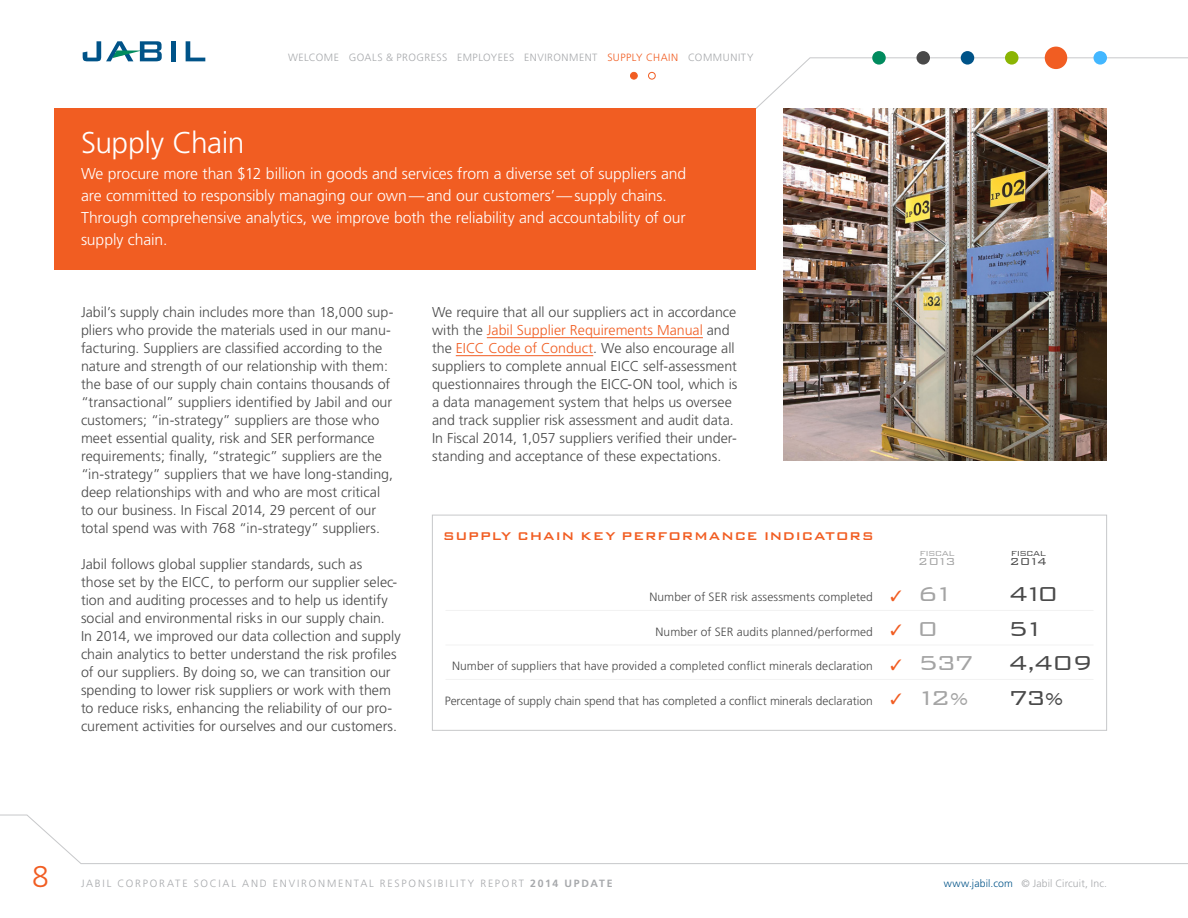
<style>
.page{position:relative;width:1188px;height:918px;background:#fff}
.page>*{position:absolute;margin:0;border:0;box-sizing:border-box;transform-origin:0 0}
.body_text__dk_gray{font:300 30px "Frutiger";letter-spacing:-.015em;color:#fff}
.t1{font:300 30px "Frutiger";color:#f15d22}
.t2{font:300 27px "Bank Gothic BT";letter-spacing:-.11em;color:#494949}
.t3{font:300 27px "Bank Gothic BT";letter-spacing:-.115em;color:#a4a4a4}
.body_text__dk_gray-2{font:300 15.75px/21.8px "Frutiger";letter-spacing:-.005em;color:#fff}
.t4{font:500 15px "Bank Gothic BT";letter-spacing:.025em;color:#f15d22}
.body_text__dk_gray-3{font:300 14.25px/18px "Frutiger";color:#494949}
.t5{font:300 13.5px "Bank Gothic BT";color:#a4a4a4}
.t6{font:300 13.5px "Bank Gothic BT";color:#494949}
.t7{font:300 12px "Frutiger";letter-spacing:.005em;color:#494949}
.t8{font:300 10.5px "Frutiger";letter-spacing:.175em;color:#a7a9ac}
.t9{font:300 10.5px "Frutiger";letter-spacing:.055em;color:#a7a9ac}
.t10{font:300 10.5px "Frutiger";letter-spacing:.01em;color:#a7a9ac}
.t11{font:300 9.75px "Bank Gothic BT";letter-spacing:-.045em;color:#a4a4a4}
.t12{font:300 9.75px "Bank Gothic BT";letter-spacing:-.045em;color:#494949}
.s1{color:#f15d22}
.s2{font-size:22.5px}
.s3{font-weight:700}
.s4{color:#005388}
</style>
<div class="page">
<svg style="left:756px;top:57px;width:432px;height:52px"></svg>
<svg style="left:0;top:814px;width:1188px;height:50px"></svg>
<div style="left:54px;top:108px;width:702px;height:162px;background:#f15d22"></div>
<hr style="left:487px;top:337px;width:216px;height:1px;background:#f15d22">
<hr style="left:456px;top:355px;width:137px;height:1px;background:#f15d22">
<img style="left:783px;top:108px;width:324px;height:353px">
<div style="left:872px;top:51px;width:14px;height:14px;background:#018b5e;border-radius:50%"></div>
<div style="left:916px;top:51px;width:14px;height:14px;background:#494949;border-radius:50%"></div>
<div style="left:961px;top:51px;width:13px;height:14px;background:#005388;border-radius:50%"></div>
<div style="left:1005px;top:51px;width:13px;height:14px;background:#8bb503;border-radius:50%"></div>
<div style="left:1045px;top:47px;width:22px;height:22px;background:#f15d22;border-radius:50%"></div>
<div style="left:1094px;top:51px;width:13px;height:14px;background:#43b7ff;border-radius:50%"></div>
<div style="left:648px;top:72px;width:8px;height:8px;border:1px solid #f15d22;border-radius:50%"></div>
<div style="left:631px;top:72px;width:6px;height:7px;background:#f15d22;border-radius:50%"></div>
<div style="left:630px;top:72px;width:8px;height:8px;border:1px solid #f15d22;border-radius:50%"></div>
<hr style="left:446px;top:610px;width:648px;height:1px;background:#f2f2f2">
<hr style="left:446px;top:645px;width:648px;height:1px;background:#f2f2f2">
<hr style="left:446px;top:679px;width:648px;height:1px;background:#f2f2f2">
<div style="left:432px;top:515px;width:675px;height:216px;border:1px solid #c7c8ca"></div>
<hr style="left:171px;top:41px;width:4px;height:20px;background:#005388">
<svg style="left:186px;top:41px;width:19px;height:20px"></svg>
<svg style="left:83px;top:41px;width:79px;height:20px"></svg>
<p class="t9" style="left:288px;top:52px;width:467px">WELCOME GOALS &amp; PROGRESS EMPLOYEES ENVIRONMENT <span class="s1">SUPPLY CHAIN</span> COMMUNITY</p>
<p class="body_text__dk_gray" style="left:81px;top:126px;width:165px">Supply Chain</p>
<p class="body_text__dk_gray-2" style="left:81px;top:163px;width:607px">We procure more than $12 billion in goods and services from a diverse set of suppliers and are committed to responsibly managing our own—and our customers’—supply chains.<br>Through comprehensive analytics, we improve both the reliability and accountability of our supply chain.</p>
<p class="body_text__dk_gray-3" style="left:81px;top:303px;width:314px">Jabil’s supply chain includes more than 18,000 sup&shy;pliers who provide the materials used in our manu&shy;facturing. Suppliers are classified according to the nature and strength of our relationship with them: the base of our supply chain contains thousands of “transactional” suppliers identified by Jabil and our customers; “in-strategy” suppliers are those who meet essential quality, risk and SER performance requirements; finally, “strategic” suppliers are the “in-strategy” suppliers that we have long-standing, deep relationships with and who are most critical to our business. In Fiscal 2014, 29 percent of our total spend was with 768 “in-strategy” suppliers.</p>
<p class="body_text__dk_gray-3" style="left:81px;top:555px;width:321px">Jabil follows global supplier standards, such as<br>those set by the EICC, to perform our supplier selec&shy;tion and auditing processes and to help us identify social and environmental risks in our supply chain.<br>In 2014, we improved our data collection and supply chain analytics to better understand the risk profiles of our suppliers. By doing so, we can transition our spending to lower risk suppliers or work with them to reduce risks, enhancing the reliability of our pro&shy;curement activities for ourselves and our customers.</p>
<p class="body_text__dk_gray-3" style="left:432px;top:303px;width:307px">We require that all our suppliers act in accordance with the <span class="s1">Jabil Supplier Requirements Manual</span> and the <span class="s1">EICC Code of Conduct</span>. We also encourage all suppliers to complete annual EICC self-assessment questionnaires through the EICC-ON tool, which is a data management system that helps us oversee and track supplier risk assessment and audit data.<br>In Fiscal 2014, 1,057 suppliers verified their under&shy;standing and acceptance of these expectations.</p>
<p class="t4" style="left:443px;top:527px;width:432px">SUPPLY CHAIN KEY PERFORMANCE INDICATORS</p>
<p class="t11" style="left:919px;top:548px;width:37px">FISCAL</p>
<p class="t12" style="left:1011px;top:548px;width:37px">FISCAL</p>
<p class="t5" style="left:918px;top:554px;width:39px">2013</p>
<p class="t6" style="left:1009px;top:554px;width:39px">2014</p>
<p class="t7" style="left:649px;top:590px;width:225px">Number of SER risk assessments completed</p>
<p class="t3" style="left:918px;top:579px;width:38px">61</p>
<p class="t2" style="left:1008px;top:579px;width:52px">410</p>
<p class="t7" style="left:655px;top:625px;width:219px">Number of SER audits planned/performed</p>
<p class="t3" style="left:918px;top:614px;width:22px">0</p>
<p class="t2" style="left:1008px;top:614px;width:38px">51</p>
<p class="t7" style="left:452px;top:659px;width:422px">Number of suppliers that have provided a completed conflict minerals declaration</p>
<p class="t3" style="left:918px;top:648px;width:58px">537</p>
<p class="t2" style="left:1008px;top:648px;width:86px">4,409</p>
<p class="t7" style="left:445px;top:694px;width:430px">Percentage of supply chain spend that has completed a conflict minerals declaration</p>
<p class="t3" style="left:916px;top:683px;width:54px">12<span class="s2">%</span></p>
<p class="t2" style="left:1008px;top:683px;width:58px">73<span class="s2">%</span></p>
<p class="t1" style="left:32px;top:859px;width:18px">8</p>
<p class="t8" style="left:81px;top:877px;width:533px">JABIL CORPORATE SOCIAL AND ENVIRONMENTAL RESPONSIBILITY REPORT <span class="s3">2014 UPDATE</span></p>
<p class="t10" style="left:944px;top:877px;width:165px"><span class="s4">www.jabil.com</span> © Jabil Circuit, Inc.</p>
</div>
